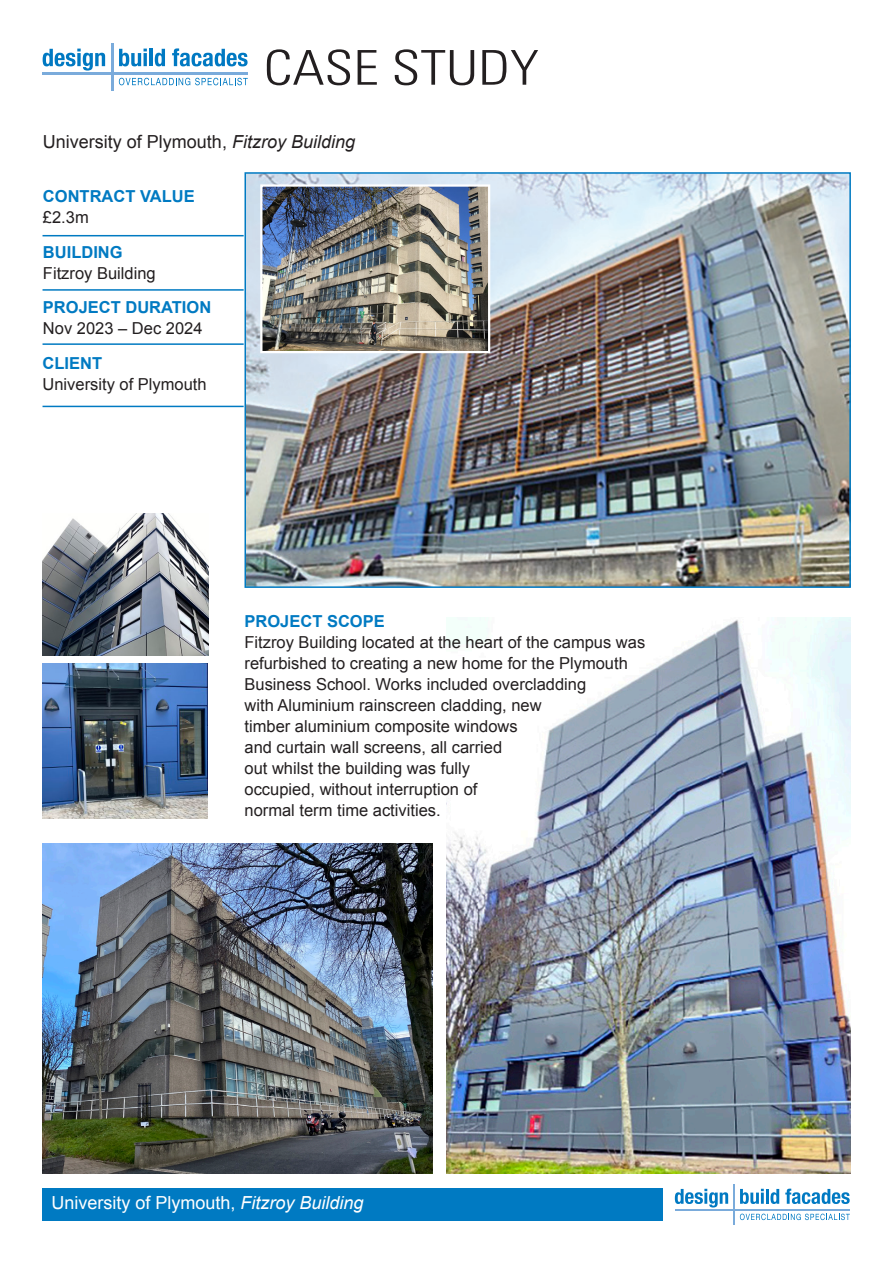
<style>
.page{position:relative;width:893px;height:1263px;background:#fff}
.page>*{position:absolute;margin:0;border:0;box-sizing:border-box;transform-origin:0 0}
.t1{font:300 condensed 48px "Univers";color:#231f20;scale:1.2 1}
.t2{font:18px "Arial";color:#231f20}
.t3{font:18px "Arial";color:#fff}
.t4{font:16.5px/21px "Arial";color:#231f20}
.t5{font:700 16.5px/21px "Arial";color:#007ac2}
.s1{font-style:italic}
.s2{font-weight:400;color:#231f20}
.s3{font-weight:700;color:#007ac2}
</style>
<div class="page">
<svg style="left:43px;top:49px;width:62px;height:22px"></svg>
<svg style="left:119px;top:49px;width:28px;height:17px"></svg>
<hr style="left:149px;top:49px;width:4px;height:17px;background:#0079c2">
<svg style="left:155px;top:49px;width:10px;height:17px"></svg>
<svg style="left:172px;top:48px;width:76px;height:18px"></svg>
<hr style="left:43px;top:72px;width:205px;height:2px;background:#7aabdb">
<svg style="left:119px;top:78px;width:129px;height:7px"></svg>
<hr style="left:111px;top:43px;width:2px;height:48px;background:#7aabdb">
<div style="left:43px;top:1188px;width:620px;height:32px;background:#007ac2"></div>
<svg style="left:675px;top:1189px;width:53px;height:18px"></svg>
<svg style="left:740px;top:1189px;width:24px;height:15px"></svg>
<hr style="left:766px;top:1189px;width:3px;height:15px;background:#0079c2">
<svg style="left:770px;top:1189px;width:9px;height:15px"></svg>
<svg style="left:785px;top:1188px;width:65px;height:16px"></svg>
<hr style="left:675px;top:1209px;width:175px;height:2px;background:#7aabdb">
<svg style="left:740px;top:1214px;width:110px;height:6px"></svg>
<hr style="left:733px;top:1184px;width:2px;height:41px;background:#7aabdb">
<hr style="left:43px;top:235px;width:201px;height:1px;background:#007ac2">
<hr style="left:43px;top:289px;width:201px;height:2px;background:#007ac2">
<hr style="left:43px;top:343px;width:201px;height:2px;background:#007ac2">
<hr style="left:43px;top:406px;width:201px;height:1px;background:#007ac2">
<img style="left:247px;top:175px;width:601px;height:410px">
<div style="left:244px;top:172px;width:607px;height:416px;border:2px solid #007ac2"></div>
<img style="left:263px;top:187px;width:224px;height:163px">
<div style="left:260px;top:184px;width:230px;height:169px;border:2px solid #fff"></div>
<img style="left:446px;top:617px;width:404px;height:556px">
<img style="left:43px;top:843px;width:390px;height:330px">
<img style="left:43px;top:514px;width:165px;height:142px">
<img style="left:43px;top:663px;width:165px;height:156px">
<h1 class="t1" style="left:264px;top:39px;width:231px">CASE STUDY</h1>
<p class="t2" style="left:43px;top:129px;width:314px">University of Plymouth, <span class="s1">Fitzroy Building</span></p>
<p class="t5" style="left:43px;top:186px;width:153px">CONTRACT VALUE <span class="s2">£2.3m</span></p>
<p class="t4" style="left:43px;top:242px;width:114px"><span class="s3">BUILDING<br></span>Fitzroy Building</p>
<p class="t5" style="left:43px;top:297px;width:170px">PROJECT DURATION<br><span class="s2">Nov 2023 – Dec 2024</span></p>
<p class="t4" style="left:43px;top:353px;width:166px"><span class="s3">CLIENT<br></span>University of Plymouth</p>
<p class="t4" style="left:244px;top:610px;width:402px"><span class="s3">PROJECT SCOPE<br></span>Fitzroy Building located at the heart of the campus was refurbished to creating a new home for the Plymouth Business School. Works included overcladding<br>with Aluminium rainscreen cladding, new<br>timber aluminium composite windows<br>and curtain wall screens, all carried<br>out whilst the building was fully<br>occupied, without interruption of<br>normal term time activities.</p>
<p class="t3" style="left:51px;top:1191px;width:314px">University of Plymouth, <span class="s1">Fitzroy Building</span></p>
</div>
